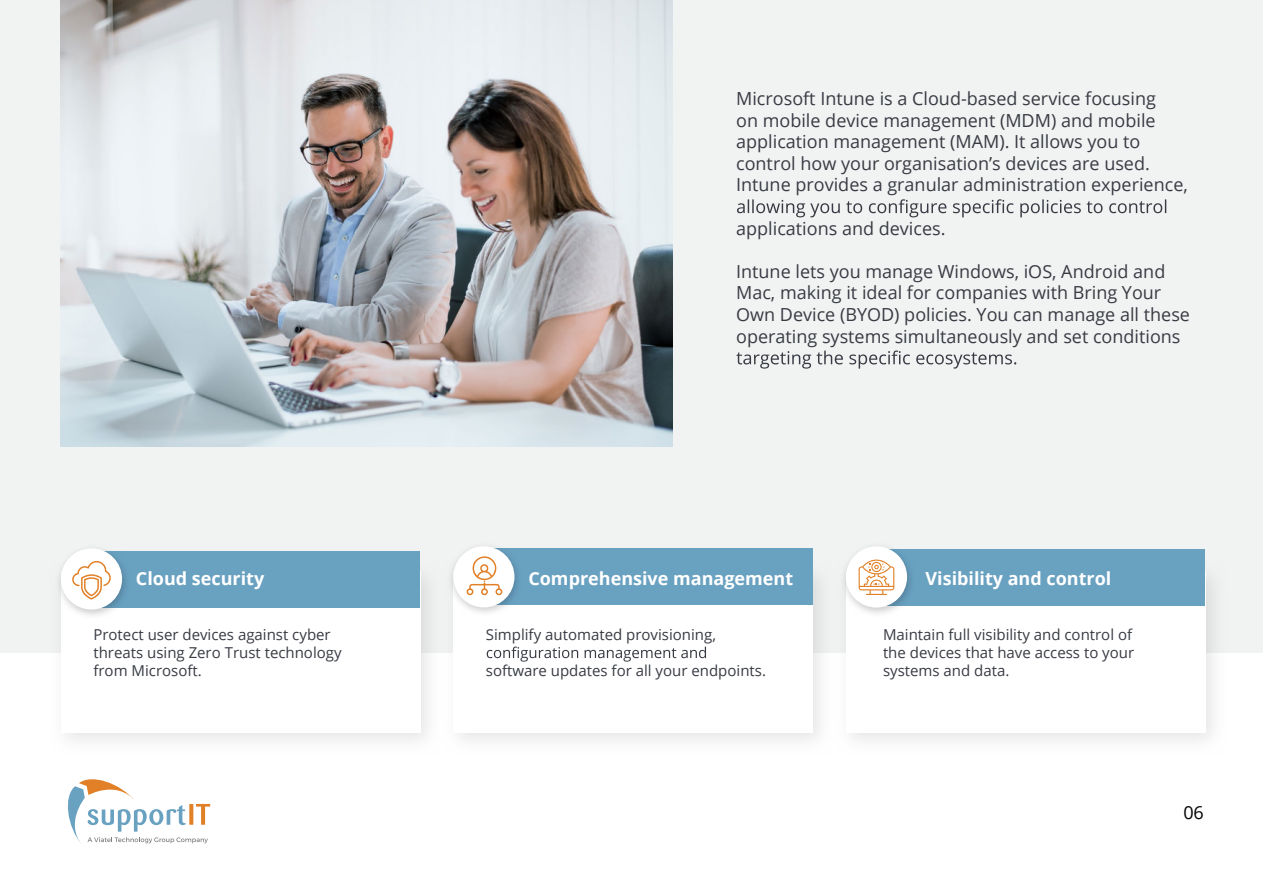
<style>
.page{position:relative;width:1263px;height:893px;background:#fff}
.page>*{position:absolute;margin:0;border:0;box-sizing:border-box;transform-origin:0 0}
.t1{font:18px/21.6px "Open Sans";color:#383b43}
.t2{font:700 18px "Open Sans";color:#fff}
.t3{font:18px "Open Sans";color:#000}
.t4{font:15px/18px "Open Sans";color:#383b43}
</style>
<div class="page">
<div style="left:0;top:0;width:1263px;height:652px;background:#f1f2f2"></div>
<svg style="left:737px;top:199px;width:429px;height:18px"></svg>
<svg style="left:736px;top:350px;width:280px;height:19px"></svg>
<div style="left:49px;top:560px;width:393px;height:195px;background:#f6f6f6"></div>
<div style="left:61px;top:571px;width:359px;height:162px;background:#fff"></div>
<div style="left:442px;top:560px;width:393px;height:195px;background:#f6f6f6"></div>
<div style="left:453px;top:571px;width:360px;height:162px;background:#fff"></div>
<div style="left:834px;top:560px;width:393px;height:195px;background:#f6f6f6"></div>
<div style="left:846px;top:571px;width:359px;height:162px;background:#fff"></div>
<div style="left:91px;top:551px;width:329px;height:56px;background:#69a1c1"></div>
<svg style="left:56px;top:550px;width:74px;height:69px"></svg>
<div style="left:61px;top:548px;width:61px;height:62px;background:#fff;border-radius:50%"></div>
<div style="left:484px;top:549px;width:329px;height:56px;background:#69a1c1"></div>
<svg style="left:449px;top:548px;width:73px;height:69px"></svg>
<div style="left:453px;top:546px;width:61px;height:61px;background:#fff;border-radius:50%"></div>
<div style="left:876px;top:549px;width:329px;height:56px;background:#69a1c1"></div>
<svg style="left:841px;top:548px;width:74px;height:69px"></svg>
<div style="left:846px;top:546px;width:61px;height:62px;background:#fff;border-radius:50%"></div>
<svg style="left:487px;top:647px;width:219px;height:15px"></svg>
<img style="left:61px;top:0;width:611px;height:446px">
<svg style="left:72px;top:561px;width:39px;height:39px"></svg>
<svg style="left:466px;top:556px;width:36px;height:40px"></svg>
<svg style="left:859px;top:560px;width:35px;height:35px"></svg>
<svg style="left:67px;top:779px;width:143px;height:65px"></svg>
<p class="t1" style="left:736px;top:87px;width:453px">Microsoft Intune is a Cloud-based service focusing<br>on mobile device management (MDM) and mobile application management (MAM). It allows you to control how your organisation’s devices are used.<br>Intune provides a granular administration experience,</p>
<p class="t1" style="left:736px;top:217px;width:211px">applications and devices.</p>
<p class="t1" style="left:736px;top:260px;width:455px">Intune lets you manage Windows, iOS, Android and Mac, making it ideal for companies with Bring Your Own Device (BYOD) policies. You can manage all these operating systems simultaneously and set conditions</p>
<p class="t2" style="left:136px;top:566px;width:130px">Cloud security</p>
<p class="t2" style="left:528px;top:566px;width:266px">Comprehensive management</p>
<p class="t2" style="left:925px;top:566px;width:187px">Visibility and control</p>
<p class="t4" style="left:93px;top:625px;width:250px">Protect user devices against cyber threats using Zero Trust technology from Microsoft.</p>
<p class="t4" style="left:486px;top:625px;width:232px">Simplify automated provisioning,</p>
<p class="t4" style="left:486px;top:661px;width:282px">software updates for all your endpoints.</p>
<p class="t4" style="left:883px;top:625px;width:253px">Maintain full visibility and control of the devices that have access to your systems and data.</p>
<p class="t3" style="left:1183px;top:800px;width:22px">06</p>
</div>
